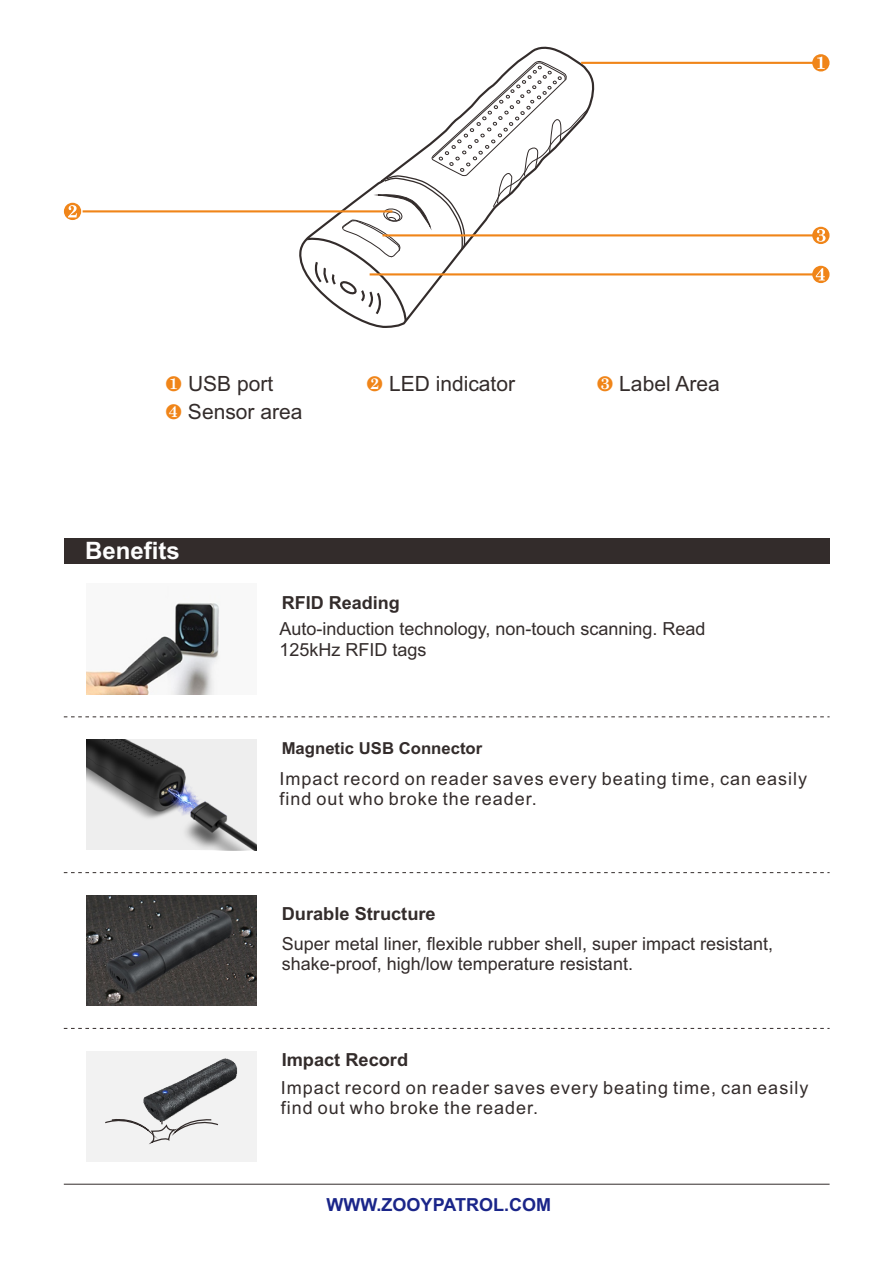
<style>
.page{position:relative;width:893px;height:1262px;background:#fff}
.page>*{position:absolute;margin:0;border:0;box-sizing:border-box;transform-origin:0 0}
.t1{font:700 24px "Arial";color:#fefefe}
.t2{font:21px "Arial";color:#332c2b}
.t3{font:18px/20.1px "Arial";color:#332c2b}
.t4{font:18px/20.1px "Arial";letter-spacing:.055em;color:#332c2b}
.t5{font:700 18px "Arial";color:#332c2b}
.t6{font:700 18px "Arial";color:#1a2589}
.t7{font:700 16.5px "Arial";color:#332c2b}
.s1{font-family:"Arial Unicode MS";color:#f08519}
</style>
<div class="page">
<img style="left:86px;top:739px;width:170px;height:111px">
<img style="left:86px;top:895px;width:170px;height:110px">
<svg style="left:64px;top:203px;width:17px;height:17px"></svg>
<svg style="left:812px;top:227px;width:17px;height:17px"></svg>
<svg style="left:812px;top:54px;width:17px;height:17px"></svg>
<div style="left:64px;top:538px;width:765px;height:25px;background:#332c2b"></div>
<img style="left:86px;top:602px;width:133px;height:92px">
<div style="left:86px;top:1051px;width:170px;height:110px;background:#f2f2f2"></div>
<svg style="left:105px;top:1119px;width:65px;height:25px"></svg>
<svg style="left:64px;top:716px;width:765px;height:1px"></svg>
<svg style="left:64px;top:872px;width:765px;height:1px"></svg>
<hr style="left:64px;top:1183px;width:765px;height:1px;background:#332c2b">
<svg style="left:64px;top:1028px;width:765px;height:1px"></svg>
<svg style="left:298px;top:46px;width:298px;height:282px"></svg>
<svg style="left:304px;top:61px;width:285px;height:262px"></svg>
<hr style="left:369px;top:273px;width:445px;height:2px;background:#f08519">
<hr style="left:83px;top:210px;width:309px;height:2px;background:#f08519">
<hr style="left:382px;top:234px;width:431px;height:2px;background:#f08519">
<hr style="left:581px;top:62px;width:232px;height:2px;background:#f08519">
<svg style="left:812px;top:266px;width:17px;height:17px"></svg>
<img style="left:140px;top:1058px;width:98px;height:81px">
<p class="t2" style="left:166px;top:375px;width:109px"><span class="s1">❶</span> USB port</p>
<p class="t2" style="left:366px;top:375px;width:150px"><span class="s1">❷</span> LED indicator</p>
<p class="t2" style="left:597px;top:375px;width:124px"><span class="s1">❸</span> Label Area</p>
<p class="t2" style="left:166px;top:403px;width:138px"><span class="s1">❹</span> Sensor area</p>
<h1 class="t1" style="left:85px;top:542px;width:96px">Benefits</h1>
<p class="t5" style="left:282px;top:595px;width:120px">RFID Reading</p>
<p class="t3" style="left:279px;top:621px;width:427px">Auto-induction technology, non-touch scanning. Read<br>125kHz RFID tags</p>
<p class="t7" style="left:282px;top:742px;width:202px">Magnetic USB Connector</p>
<p class="t4" style="left:279px;top:770px;width:529px">Impact record on reader saves every beating time, can easily find out who broke the reader.</p>
<p class="t5" style="left:282px;top:907px;width:155px">Durable Structure</p>
<p class="t3" style="left:282px;top:935px;width:493px">Super metal liner, flexible rubber shell, super impact resistant, shake-proof, high/low temperature resistant.</p>
<p class="t5" style="left:282px;top:1052px;width:128px">Impact Record</p>
<p class="t4" style="left:281px;top:1079px;width:529px">Impact record on reader saves every beating time, can easily find out who broke the reader.</p>
<p class="t6" style="left:326px;top:1198px;width:226px">WWW.ZOOYPATROL.COM</p>
</div>
